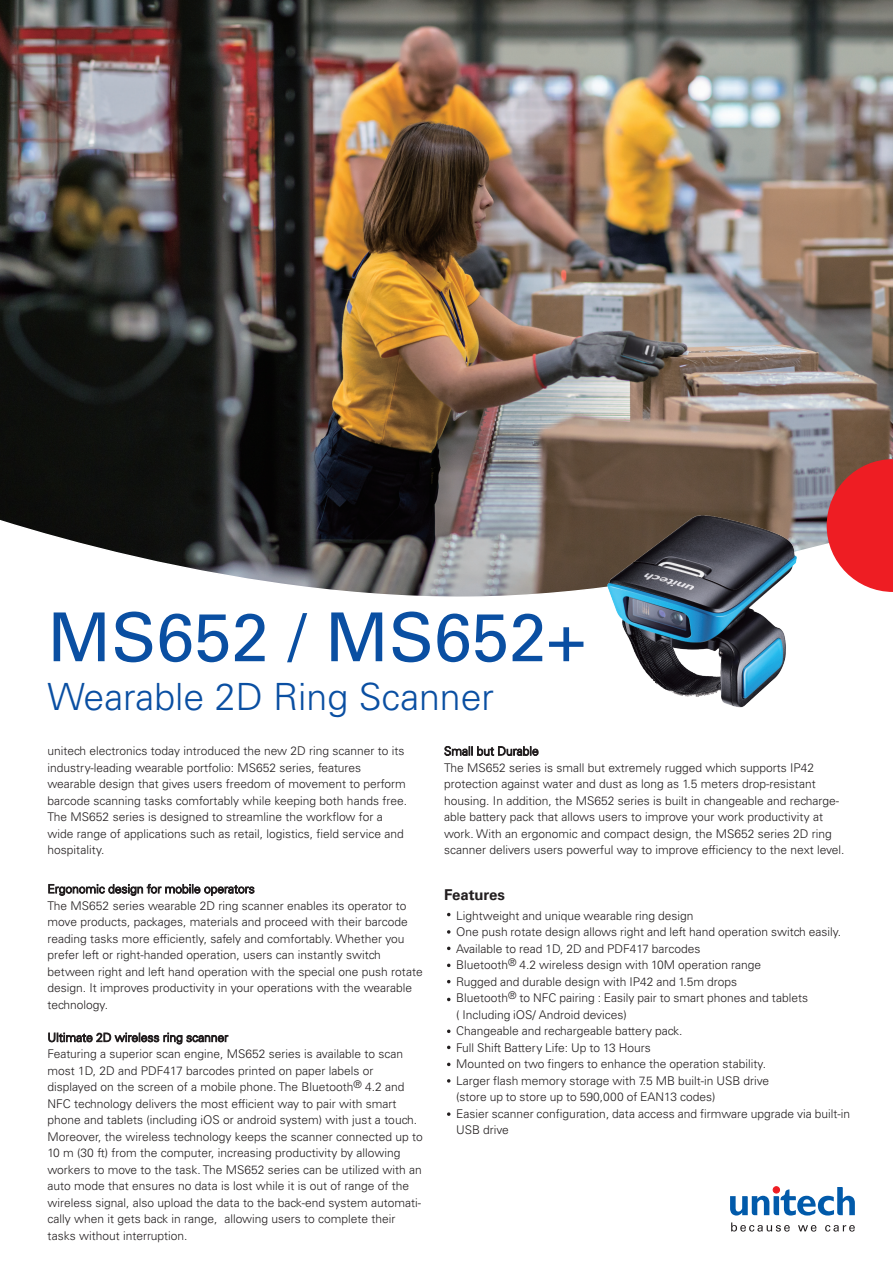
<style>
.page{position:relative;width:893px;height:1263px;background:#fff}
.page>*{position:absolute;margin:0;border:0;box-sizing:border-box;transform-origin:0 0}
.t1{font:67.5px "Univers";color:#0a4fa2}
.t2{font:300 37.5px "Univers";color:#0a4fa2}
.t3{font:700 15px "Univers LT";color:#231f20}
.t4{font:300 12px/16.5px "Univers";color:#231f20}
</style>
<div class="page">
<svg style="left:444px;top:746px;width:94px;height:10px"></svg>
<svg style="left:447px;top:1029px;width:3px;height:4px"></svg>
<svg style="left:447px;top:1112px;width:3px;height:4px"></svg>
<svg style="left:447px;top:930px;width:3px;height:4px"></svg>
<img style="left:0;top:0;width:893px;height:597px">
<svg style="left:827px;top:459px;width:66px;height:133px;background:#e23e42"></svg>
<svg style="left:48px;top:884px;width:206px;height:12px"></svg>
<svg style="left:48px;top:1032px;width:180px;height:12px"></svg>
<svg style="left:731px;top:1222px;width:59px;height:9px"></svg>
<svg style="left:798px;top:1225px;width:18px;height:6px"></svg>
<svg style="left:825px;top:1225px;width:30px;height:6px"></svg>
<div style="left:773px;top:1186px;width:7px;height:7px;border:1px solid #ee1d23;border-radius:50%"></div>
<svg style="left:730px;top:1187px;width:125px;height:28px"></svg>
<img style="left:586px;top:498px;width:232px;height:210px">
<h1 class="t1" style="left:48px;top:597px;width:540px">MS652 / MS652+</h1>
<h2 class="t2" style="left:48px;top:674px;width:448px">Wearable 2D Ring Scanner</h2>
<p class="t4" style="left:48px;top:743px;width:361px">unitech electronics today introduced the new 2D ring scanner to its industry-leading wearable portfolio: MS652 series, features wearable design that gives users freedom of movement to perform barcode scanning tasks comfortably while keeping both hands free.<br>The MS652 series is designed to streamline the workflow for a wide range of applications such as retail, logistics, field service and hospitality.</p>
<p class="t4" style="left:444px;top:759px;width:402px">The MS652 series is small but extremely rugged which supports IP42 protection against water and dust as long as 1.5 meters drop-resistant housing. In addition, the MS652 series is built in changeable and recharge&shy;able battery pack that allows users to improve your work productivity at work. With an ergonomic and compact design, the MS652 series 2D ring scanner delivers users powerful way to improve efficiency to the next level.</p>
<p class="t3" style="left:444px;top:886px;width:62px">Features</p>
<p class="t4" style="left:456px;top:907px;width:396px">Lightweight and unique wearable ring design<br>One push rotate design allows right and left hand operation switch easily.<br>Available to read 1D, 2D and PDF417 barcodes<br>Bluetooth<sup>®</sup> 4.2 wireless design with 10M operation range<br>Rugged and durable design with IP42 and 1.5m drops<br>Bluetooth<sup>®</sup> to NFC pairing : Easily pair to smart phones and tablets<br>( Including iOS/ Android devices)<br>Changeable and rechargeable battery pack.<br>Full Shift Battery Life: Up to 13 Hours<br>Mounted on two fingers to enhance the operation stability.<br>Larger flash memory storage with 7.5 MB built-in USB drive<br>(store up to store up to 590,000 of EAN13 codes)<br>Easier scanner configuration, data access and firmware upgrade via built-in USB drive</p>
<p class="t4" style="left:48px;top:897px;width:377px">The MS652 series wearable 2D ring scanner enables its operator to move products, packages, materials and proceed with their barcode reading tasks more efficiently, safely and comfortably. Whether you prefer left or right-handed operation, users can instantly switch between right and left hand operation with the special one push rotate design. It improves productivity in your operations with the wearable technology.</p>
<p class="t4" style="left:48px;top:1029px;width:377px">Ultimate 2D wireless ring scanner<br>Featuring a superior scan engine, MS652 series is available to scan most 1D, 2D and PDF417 barcodes printed on paper labels or displayed on the screen of a mobile phone. The Bluetooth<sup>®</sup> 4.2 and NFC technology delivers the most efficient way to pair with smart phone and tablets (including iOS or android system) with just a touch.<br>Moreover, the wireless technology keeps the scanner connected up to 10 m (30 ft) from the computer, increasing productivity by allowing workers to move to the task. The MS652 series can be utilized with an auto mode that ensures no data is lost while it is out of range of the wireless signal, also upload the data to the back-end system automati&shy;cally when it gets back in range, allowing users to complete their tasks without interruption.</p>
</div>
